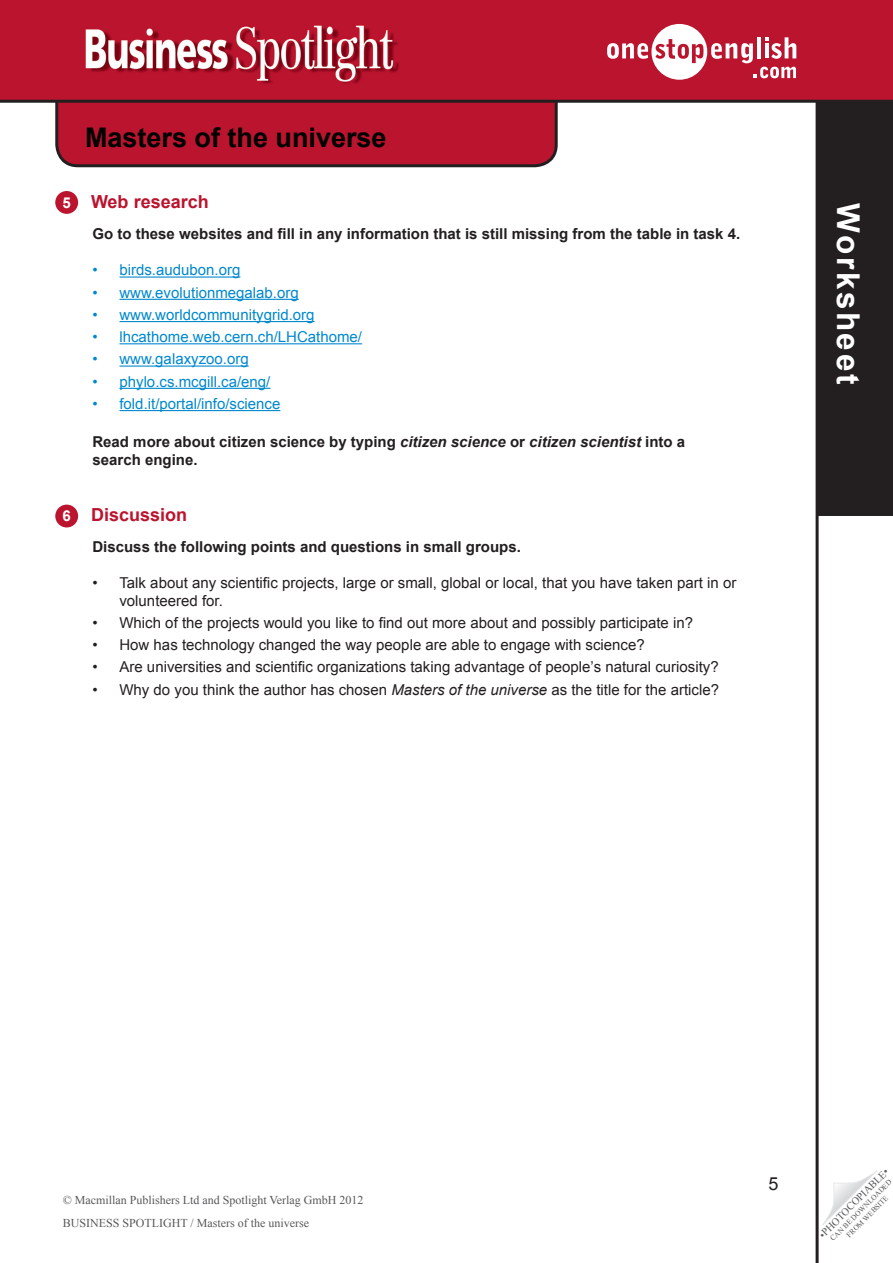
<style>
.page{position:relative;width:893px;height:1263px;background:#fff}
.page>*{position:absolute;margin:0;border:0;box-sizing:border-box;transform-origin:0 0}
.t1{font:700 31.5px "Arial";letter-spacing:.08em;color:#fff}
.t2{font:700 27px "Arial";color:#000}
.t3{font:700 18px "Arial";color:#bb142e}
.t4{font:18px "Arial";color:#231f20}
.worksheet_regular{font:15px/18px "Arial";color:#231f20}
.t5{font:700 15px/18px "Arial";color:#231f20}
.worksheet_regular-2{font:15px "Arial";color:#0088ce}
.t6{font:12px "Times New Roman";color:#57585a}
.t7{font:10.5px "Times New Roman";color:#57585a}
.t8{font:7.5px "Times New Roman";color:#57585a}
.s1{font-size:15px;color:#fff}
.s2{font-style:italic}
</style>
<div class="page">
<div style="left:57px;top:1px;width:499px;height:165px;background:#bb142e;border-radius:21px"></div>
<div style="left:55px;top:0;width:503px;height:167px;border:3px solid #231f20;border-radius:21px"></div>
<hr style="left:816px;top:100px;width:3px;height:1163px;background:#231f20">
<svg style="left:822px;top:1171px;width:55px;height:54px"></svg>
<div style="left:818px;top:102px;width:74px;height:413px;background:#231f20"></div>
<div style="left:817px;top:102px;width:76px;height:414px;border:2px solid #231f20"></div>
<div style="left:0;top:0;width:893px;height:101px;background:#bb142e"></div>
<img style="left:48px;top:25px;width:389px;height:75px">
<hr style="left:0;top:100px;width:893px;height:3px;background:#231f20">
<svg style="left:607px;top:24px;width:189px;height:56px"></svg>
<div style="left:55px;top:191px;width:23px;height:23px;background:#bb142e;border-radius:50%"></div>
<div style="left:55px;top:505px;width:23px;height:22px;background:#bb142e;border-radius:50%"></div>
<hr style="left:119px;top:276px;width:121px;height:2px;background:#0088ce">
<hr style="left:119px;top:299px;width:180px;height:1px;background:#0088ce">
<hr style="left:119px;top:321px;width:196px;height:1px;background:#0088ce">
<hr style="left:119px;top:343px;width:243px;height:1px;background:#0088ce">
<hr style="left:119px;top:365px;width:130px;height:2px;background:#0088ce">
<hr style="left:119px;top:388px;width:151px;height:1px;background:#0088ce">
<hr style="left:119px;top:410px;width:161px;height:1px;background:#0088ce">
<p class="t2" style="left:85px;top:120px;width:303px">Masters of the universe</p>
<p class="t3" style="left:63px;top:190px;width:148px"><span class="s1">5</span> Web research</p>
<p class="t5" style="left:92px;top:225px;width:649px">Go to these websites and fill in any information that is still missing from the table in task 4.</p>
<p class="worksheet_regular-2" style="left:92px;top:260px;width:149px">• birds.audubon.org</p>
<p class="worksheet_regular-2" style="left:92px;top:283px;width:208px">• www.evolutionmegalab.org</p>
<p class="worksheet_regular-2" style="left:92px;top:305px;width:224px">• www.worldcommunitygrid.org</p>
<p class="worksheet_regular-2" style="left:92px;top:327px;width:271px">• lhcathome.web.cern.ch/LHCathome/</p>
<p class="worksheet_regular-2" style="left:92px;top:349px;width:158px">• www.galaxyzoo.org</p>
<p class="worksheet_regular-2" style="left:92px;top:372px;width:179px">• phylo.cs.mcgill.ca/eng/</p>
<p class="worksheet_regular-2" style="left:92px;top:394px;width:189px">• fold.it/portal/info/science</p>
<p class="t5" style="left:92px;top:433px;width:594px">Read more about citizen science by typing <span class="s2">citizen science</span> or <span class="s2">citizen scientist</span> into a search engine.</p>
<p class="t3" style="left:63px;top:503px;width:126px"><span class="s1">6</span> Discussion</p>
<p class="t5" style="left:92px;top:539px;width:430px">Discuss the following points and questions in small groups.</p>
<p class="worksheet_regular" style="left:119px;top:573px;width:618px;text-indent:-27px">• Talk about any scientific projects, large or small, global or local, that you have taken part in or volunteered for.</p>
<p class="worksheet_regular" style="left:92px;top:614px;width:602px">• Which of the projects would you like to find out more about and possibly participate in?</p>
<p class="worksheet_regular" style="left:92px;top:636px;width:554px">• How has technology changed the way people are able to engage with science?</p>
<p class="worksheet_regular" style="left:92px;top:658px;width:628px">• Are universities and scientific organizations taking advantage of people’s natural curiosity?</p>
<p class="worksheet_regular" style="left:92px;top:680px;width:628px">• Why do you think the author has chosen <span class="s2">Masters of the universe</span> as the title for the article?</p>
<p class="t1" style="left:869px;top:203px;width:182px;rotate:90deg">Worksheet</p>
<p class="t6" style="left:63px;top:1192px;width:302px">© Macmillan Publishers Ltd and Spotlight Verlag GmbH 2012</p>
<p class="t6" style="left:63px;top:1215px;width:248px">BUSINESS SPOTLIGHT / Masters of the universe</p>
<p class="t4" style="left:769px;top:1172px;width:12px">5</p>
<p class="t7" style="left:816px;top:1231px;width:95px;rotate:-45deg">•PHOTOCOPIABLE•</p>
<p class="t8" style="left:828px;top:1236px;width:85px;rotate:-45deg">CAN BE DOWNLOADED</p>
<p class="t8" style="left:844px;top:1232px;width:57px;rotate:-45deg">FROM WEBSITE</p>
</div>
